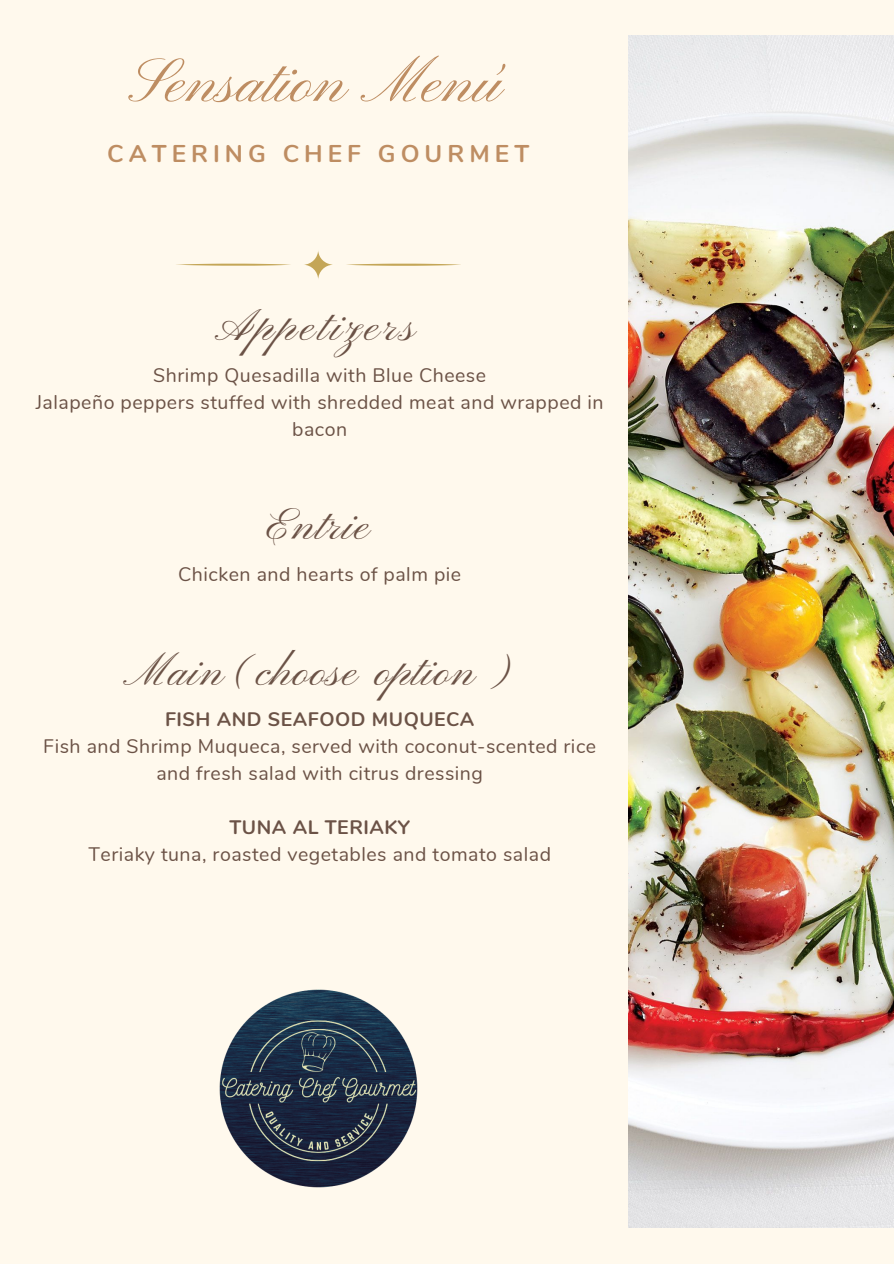
<style>
.page{position:relative;width:894px;height:1264px;background:#fff}
.page>*{position:absolute;margin:0;border:0;box-sizing:border-box;transform-origin:0 0}
.t1{font:63px "Pinyon Script";color:#be8d62}
.t2{font:45.3px "Pinyon Script";letter-spacing:.08em;color:#6b5246}
.t3{font:45.15px "Pinyon Script";letter-spacing:.025em;color:#6b5246}
.t4{font:45px "Pinyon Script";letter-spacing:.025em;color:#6b5246}
.t5{font:700 24.3px "Nunito";letter-spacing:.21em;color:#be8d62}
.t6{font:19.5px/27px "Nunito";letter-spacing:.025em;color:#6b5246;text-align:center}
.t7{font:700 19.5px "Nunito";letter-spacing:.025em;color:#6b5246}
</style>
<div class="page">
<div style="left:0;top:0;width:893px;height:1263px;background:#fff9ed"></div>
<img style="left:628px;top:36px;width:265px;height:1191px">
<svg style="left:304px;top:251px;width:29px;height:28px"></svg>
<svg style="left:346px;top:264px;width:114px;height:2px"></svg>
<svg style="left:176px;top:264px;width:115px;height:2px"></svg>
<img style="left:219px;top:989px;width:199px;height:199px">
<p class="t1" style="left:132px;top:47px;width:373px">Sensation Menú</p>
<p class="t5" style="left:107px;top:138px;width:423px">CATERING CHEF GOURMET</p>
<p class="t2" style="left:219px;top:301px;width:198px">Appetizers</p>
<p class="t6" style="left:153px;top:361px;width:334px">Shrimp Quesadilla with Blue Cheese</p>
<p class="t6" style="left:36px;top:389px;width:569px">Jalapeño peppers stuffed with shredded meat and wrapped in bacon</p>
<p class="t3" style="left:268px;top:500px;width:105px">Entrie</p>
<p class="t6" style="left:178px;top:561px;width:284px">Chicken and hearts of palm pie</p>
<p class="t4" style="left:130px;top:645px;width:380px">Main(choose option)</p>
<p class="t7" style="left:165px;top:706px;width:311px">FISH AND SEAFOOD MUQUECA</p>
<p class="t6" style="left:43px;top:733px;width:554px">Fish and Shrimp Muqueca, served with coconut-scented rice and fresh salad with citrus dressing</p>
<p class="t7" style="left:229px;top:814px;width:182px">TUNA AL TERIAKY</p>
<p class="t6" style="left:88px;top:841px;width:464px">Teriaky tuna, roasted vegetables and tomato salad</p>
</div>
